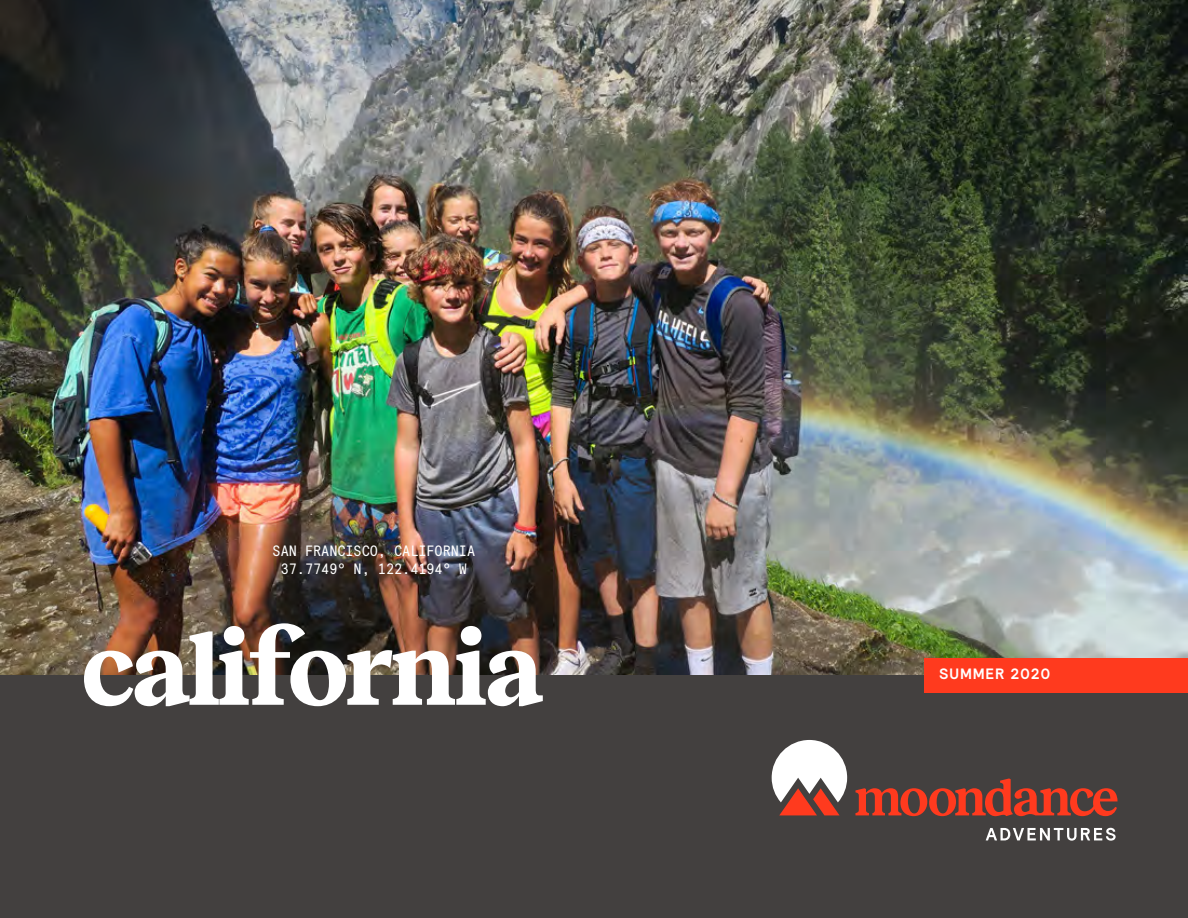
<style>
.page{position:relative;width:1188px;height:918px;background:#fff}
.page>*{position:absolute;margin:0;border:0;box-sizing:border-box;transform-origin:0 0}
.t1{font:700 103.35px "Reckless";letter-spacing:-.035em;color:#fff}
.t2{font:15px/18px "Relative Mono 12 Pitch";letter-spacing:.04em;color:#fff;text-align:center}
.t3{font:700 15px "Relative";letter-spacing:.06em;color:#fff}
</style>
<div class="page">
<img style="left:0;top:0;width:1188px;height:675px">
<div style="left:0;top:675px;width:1188px;height:243px;background:#43403f"></div>
<svg style="left:855px;top:778px;width:263px;height:39px"></svg>
<svg style="left:986px;top:828px;width:130px;height:12px"></svg>
<svg style="left:772px;top:740px;width:75px;height:75px"></svg>
<div style="left:924px;top:658px;width:264px;height:34px;background:#ff3a1e"></div>
<p class="t2" style="left:273px;top:541px;width:203px">SAN FRANCISCO, CALIFORNIA<br>37.7749° N, 122.4194° W</p>
<h1 class="t1" style="left:81px;top:594px;width:464px">california</h1>
<p class="t3" style="left:940px;top:664px;width:112px">SUMMER 2020</p>
</div>
